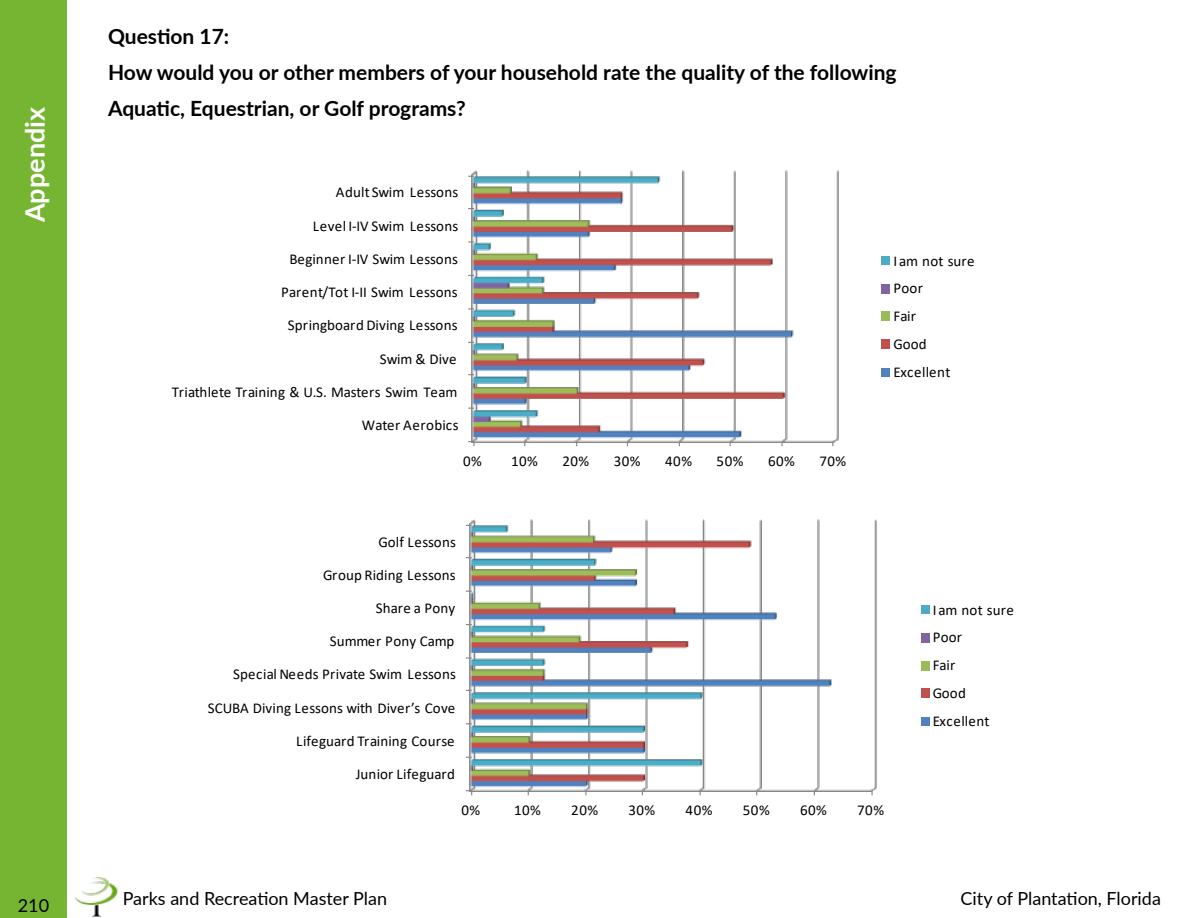
<style>
.page{position:relative;width:1188px;height:918px;background:#fff}
.page>*{position:absolute;margin:0;border:0;box-sizing:border-box;transform-origin:0 0}
.t1{font:700 27px "Lato";color:#fff}
.t2{font:700 21px/36px "Lato";color:#000}
.t3{font:18px "Lato";color:#000}
.t4{font:15px/27.8px "Calibri";letter-spacing:.01em;color:#000}
.t5{font:15px "Calibri";letter-spacing:.035em;color:#000}
</style>
<div class="page">
<div style="left:0;top:0;width:67px;height:918px;background:#76b531"></div>
<img style="left:74px;top:877px;width:44px;height:40px">
<svg style="left:468px;top:170px;width:422px;height:277px"></svg>
<svg style="left:466px;top:519px;width:464px;height:277px"></svg>
<h1 class="t1" style="left:15px;top:222px;width:117px;rotate:-90deg">Appendix</h1>
<h2 class="t2" style="left:108px;top:17px;width:790px">Question 17:<br>How would you or other members of your household rate the quality of the following<br>Aquatic, Equestrian, or Golf programs?</h2>
<p class="t4" style="left:336px;top:178px;width:124px">Adult Swim Lessons</p>
<p class="t4" style="left:313px;top:211px;width:147px">Level I-IV Swim Lessons</p>
<p class="t4" style="left:289px;top:245px;width:170px">Beginner I-IV Swim Lessons</p>
<p class="t4" style="left:281px;top:278px;width:178px">Parent/Tot I-II Swim Lessons</p>
<p class="t4" style="left:288px;top:311px;width:171px">Springboard Diving Lessons</p>
<p class="t4" style="left:380px;top:344px;width:78px">Swim &amp; Dive</p>
<p class="t4" style="left:172px;top:378px;width:287px">Triathlete Training &amp; U.S. Masters Swim Team</p>
<p class="t5" style="left:362px;top:415px;width:99px">Water Aerobics</p>
<p class="t4" style="left:463px;top:447px;width:20px">0%</p>
<p class="t4" style="left:511px;top:447px;width:28px">10%</p>
<p class="t4" style="left:562px;top:447px;width:28px">20%</p>
<p class="t4" style="left:614px;top:447px;width:28px">30%</p>
<p class="t4" style="left:665px;top:447px;width:28px">40%</p>
<p class="t4" style="left:717px;top:447px;width:28px">50%</p>
<p class="t4" style="left:768px;top:447px;width:28px">60%</p>
<p class="t4" style="left:819px;top:447px;width:28px">70%</p>
<p class="t4" style="left:893px;top:246px;width:83px">I am not sure<br>Poor<br>Fair<br>Good<br>Excellent</p>
<p class="t4" style="left:379px;top:527px;width:79px">Golf Lessons</p>
<p class="t4" style="left:323px;top:561px;width:134px">Group Riding Lessons</p>
<p class="t4" style="left:376px;top:594px;width:81px">Share a Pony</p>
<p class="t4" style="left:330px;top:627px;width:126px">Summer Pony Camp</p>
<p class="t4" style="left:233px;top:660px;width:224px">Special Needs Private Swim Lessons</p>
<p class="t4" style="left:208px;top:693px;width:249px">SCUBA Diving Lessons with Diver’s Cove</p>
<p class="t4" style="left:296px;top:727px;width:160px">Lifeguard Training Course</p>
<p class="t4" style="left:356px;top:760px;width:101px">Junior Lifeguard</p>
<p class="t4" style="left:462px;top:796px;width:20px">0%</p>
<p class="t4" style="left:514px;top:796px;width:28px">10%</p>
<p class="t4" style="left:571px;top:796px;width:28px">20%</p>
<p class="t4" style="left:628px;top:796px;width:28px">30%</p>
<p class="t4" style="left:686px;top:796px;width:28px">40%</p>
<p class="t4" style="left:743px;top:796px;width:28px">50%</p>
<p class="t4" style="left:800px;top:796px;width:28px">60%</p>
<p class="t4" style="left:857px;top:796px;width:28px">70%</p>
<p class="t4" style="left:933px;top:595px;width:83px">I am not sure<br>Poor<br>Fair<br>Good<br>Excellent</p>
<p class="t3" style="left:18px;top:892px;width:33px">210</p>
<p class="t3" style="left:123px;top:886px;width:266px">Parks and Recreation Master Plan</p>
<p class="t3" style="left:961px;top:886px;width:202px">City of Plantation, Florida</p>
</div>
